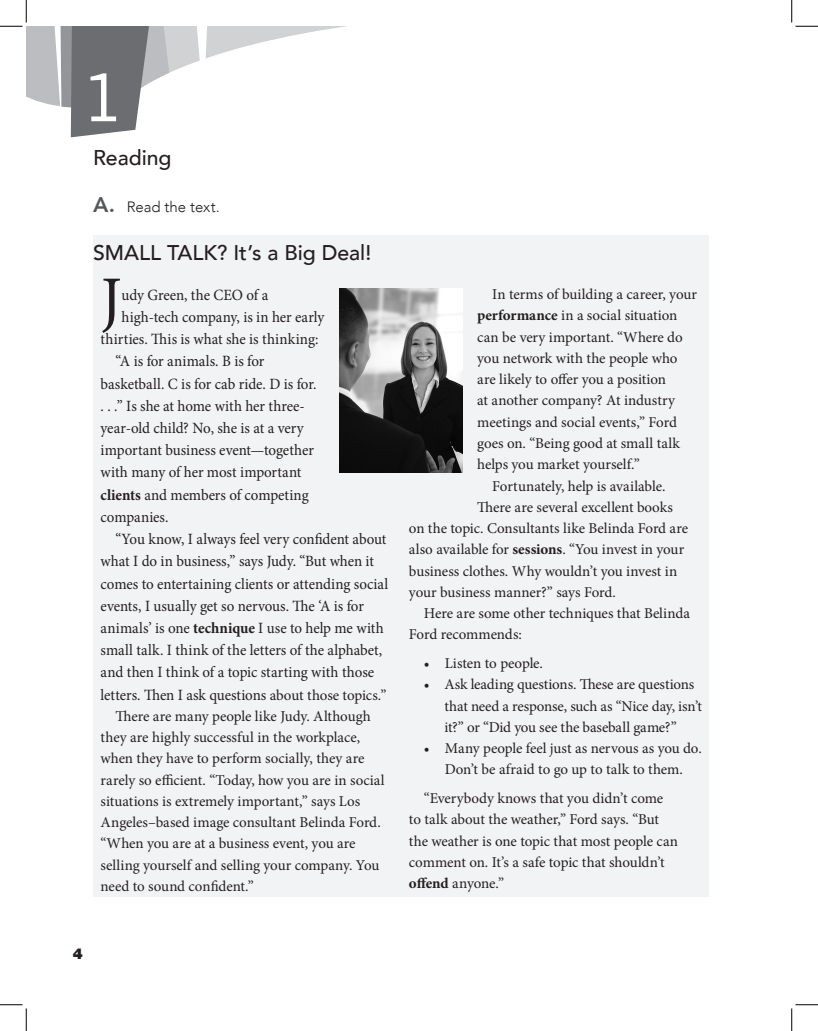
<style>
.page{position:relative;width:818px;height:1031px;background:#fff}
.page>*{position:absolute;margin:0;border:0;box-sizing:border-box;transform-origin:0 0}
.PG2_MainBasal{font:66.5px "Minion Pro";color:#231f20;scale:.96 1}
.t1{font:expanded 64.12px "Trade Gothic LT Std";color:#fff;scale:1.04 1}
._02_Grammar_N{font:500 21.25px "Avenir";color:#231f20}
.PG2_MainBasal-2{font:15.62px/22.2px "Minion Pro";letter-spacing:-.005em;color:#231f20;scale:.96 1}
.PG2_MainBasal-3{font:15px/21.2px "Minion Pro";letter-spacing:-.005em;color:#231f20}
._04_Read_tha_Text_โจ{font:300 15px "Avenir";letter-spacing:-.005em;color:#231f20}
.t2{font:900 15px "Helvetica Neue LT Std";color:#231f20}
.s1{font-weight:800;font-size:21.25px;color:#57585a}
.s2{font-weight:700}
.s3{font-size:15px}
</style>
<div class="page">
<div style="left:93px;top:236px;width:616px;height:661px;background:#f2f3f4"></div>
<img style="left:340px;top:289px;width:122px;height:183px">
<svg style="left:0;top:0;width:347px;height:137px"></svg>
<svg style="left:0;top:1004px;width:27px;height:26px"></svg>
<svg style="left:791px;top:0;width:27px;height:27px"></svg>
<svg style="left:791px;top:1004px;width:27px;height:26px"></svg>
<h2 class="t1" style="left:79px;top:56px;width:48px">1</h2>
<p class="_02_Grammar_N" style="left:93px;top:139px;width:80px">Reading</p>
<p class="_04_Read_tha_Text_โจ" style="left:93px;top:198px;width:128px"><span class="s1">A.</span> Read the text.</p>
<p class="_02_Grammar_N" style="left:93px;top:234px;width:280px">SMALL TALK? It’s a Big Deal!</p>
<p class="PG2_MainBasal" style="left:101px;top:256px;width:23px">J</p>
<p class="PG2_MainBasal-2" style="left:122px;top:283px;width:154px">udy Green, the CEO of a</p>
<p class="PG2_MainBasal-2" style="left:122px;top:306px;width:213px">high-tech company, is in her early</p>
<p class="PG2_MainBasal-2" style="left:101px;top:328px;width:228px">thirties. This is what she is thinking:</p>
<p class="PG2_MainBasal-2" style="left:101px;top:350px;width:227px;text-indent:15px">“A is for animals. B is for basketball. C is for cab ride. D is for. . . .” Is she at home with her three&shy;year-old child? No, she is at a very important business event—together with many of her most important <span class="s2">clients</span> and members of competing companies.</p>
<p class="PG2_MainBasal-2" style="left:101px;top:528px;width:301px;text-indent:15px">“You know, I always feel very confident about what I do in business,” says Judy. “But when it comes to entertaining clients or attending social events, I usually get so nervous. The ‘A is for animals’ is one <span class="s2">technique</span> I use to help me with small talk. I think of the letters of the alphabet, and then I think of a topic starting with those letters. Then I ask questions <span class="s3">about those topics.”</span></p>
<p class="PG2_MainBasal-3" style="left:101px;top:705px;width:285px;text-indent:15px">There are many people like Judy. Although they are highly successful in the workplace, when they have to perform socially, they are rarely so efficient. “Today, how you are in social situations is extremely important,” says Los Angeles–based image consultant Belinda Ford. “When you are at a business event, you are selling yourself and selling your company. You need to sound confident.”</p>
<p class="PG2_MainBasal-3" style="left:477px;top:284px;width:221px;text-indent:15px">In terms of building a career, your <span class="s2">performance</span> in a social situation can be very important. “Where do you network with the people who are likely to offer you a position<br>at another company? At industry meetings and social events,” Ford goes on. “Being good at small talk helps you market yourself.”</p>
<p class="PG2_MainBasal-3" style="left:492px;top:475px;width:175px">Fortunately, help is available.</p>
<p class="PG2_MainBasal-3" style="left:477px;top:496px;width:197px">There are several excellent books</p>
<p class="PG2_MainBasal-3" style="left:409px;top:517px;width:281px">on the topic. Consultants like Belinda Ford are</p>
<p class="PG2_MainBasal-3" style="left:409px;top:539px;width:277px">also available for <span class="s2">sessions</span>. “You invest in your</p>
<p class="PG2_MainBasal-3" style="left:409px;top:560px;width:270px">business clothes. Why wouldn’t you invest in</p>
<p class="PG2_MainBasal-3" style="left:409px;top:581px;width:209px">your business manner?” says Ford.</p>
<p class="PG2_MainBasal-3" style="left:409px;top:602px;width:283px;text-indent:15px">Here are some other techniques that Belinda<br>Ford recommends:</p>
<p class="PG2_MainBasal-3" style="left:424px;top:652px;width:121px">• Listen to people.</p>
<p class="PG2_MainBasal-3" style="left:444px;top:674px;width:259px;text-indent:-21px">• Ask leading questions. These are questions that need a response, such as “Nice day, isn’t it?” or “Did you see the baseball game?”</p>
<p class="PG2_MainBasal-3" style="left:424px;top:737px;width:279px;text-align:center">• Many people feel just as nervous as you do.<br>Don’t be afraid to go up to talk to them.</p>
<p class="PG2_MainBasal-3" style="left:409px;top:787px;width:271px;text-indent:15px">“Everybody knows that you didn’t come to talk about the weather,” Ford says. “But the weather is one topic that most people can comment on. It’s a safe topic that shouldn’t <span class="s2">offend</span> anyone.”</p>
<p class="t2" style="left:73px;top:944px;width:12px">4</p>
</div>
